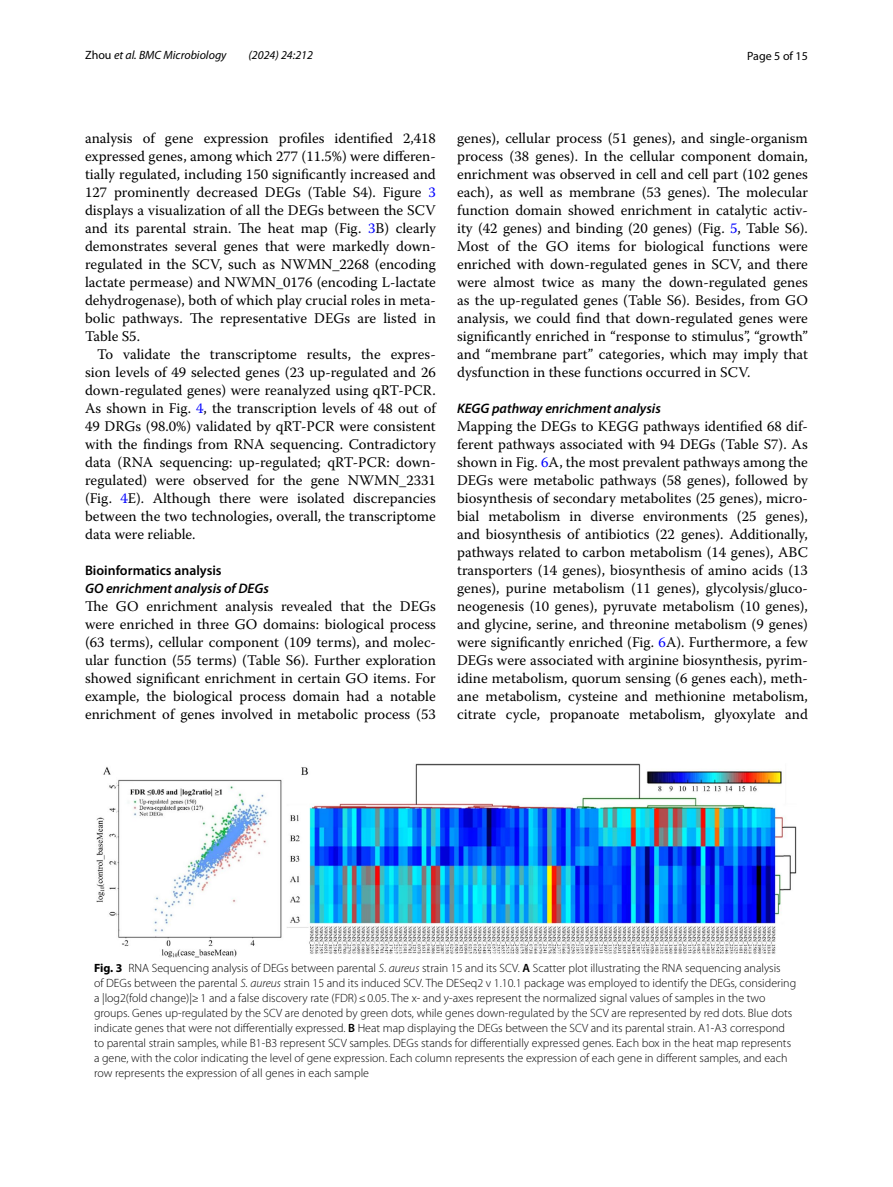
<style>
.page{position:relative;width:893px;height:1187px;background:#fff}
.page>*{position:absolute;margin:0;border:0;box-sizing:border-box;transform-origin:0 0}
.t1{font:14.7px/18px "Warnock Pro";color:#000;text-align:justify}
.t2{font:italic 600 13.8px "Myriad Pro";color:#000}
.t3{font:600 13.8px "Myriad Pro";color:#000}
.t4{font:300 12px/15px "Myriad Pro";color:#000}
.t5{font:italic 12px "Myriad Pro";color:#000}
.t6{font:12px "Myriad Pro";color:#000}
.s1{font-style:normal}
.s2{color:#00f}
.s3{font-weight:700}
.s4{font-style:italic}
.s5{font-weight:600}
</style>
<div class="page">
<img style="left:96px;top:763px;width:701px;height:194px">
<p class="t5" style="left:85px;top:48px;width:143px"><span class="s1">Zhou</span> et al. BMC Microbiology</p>
<p class="t5" style="left:248px;top:48px;width:66px">(2024) 24:212</p>
<p class="t6" style="left:747px;top:48px;width:62px">Page 5 of 15</p>
<p class="t1" style="left:85px;top:128px;width:352px">analysis of gene expression profiles identified 2,418 expressed genes, among which 277 (11.5%) were differen&shy;tially regulated, including 150 significantly increased and 127 prominently decreased DEGs (Table S4). Figure <span class="s2">3 </span>displays a visualization of all the DEGs between the SCV and its parental strain. The heat map (Fig. <span class="s2">3</span>B) clearly demonstrates several genes that were markedly down&shy;regulated in the SCV, such as NWMN_2268 (encoding lactate permease) and NWMN_0176 (encoding L-lactate dehydrogenase), both of which play crucial roles in meta&shy;bolic pathways. The representative DEGs are listed in Table S5.</p>
<p class="t1" style="left:85px;top:344px;width:352px;text-indent:12px">To validate the transcriptome results, the expres&shy;sion levels of 49 selected genes (23 up-regulated and 26 down-regulated genes) were reanalyzed using qRT-PCR.<br>As shown in Fig. <span class="s2">4</span>, the transcription levels of 48 out of 49 DRGs (98.0%) validated by qRT-PCR were consistent with the findings from RNA sequencing. Contradictory data (RNA sequencing: up-regulated; qRT-PCR: down&shy;regulated) were observed for the gene NWMN_2331 (Fig. <span class="s2">4</span>E). Although there were isolated discrepancies between the two technologies, overall, the transcriptome data were reliable.</p>
<p class="t3" style="left:85px;top:561px;width:138px">Bioinformatics analysis</p>
<p class="t2" style="left:85px;top:579px;width:185px">GO enrichment analysis of DEGs</p>
<p class="t1" style="left:85px;top:596px;width:352px">The GO enrichment analysis revealed that the DEGs were enriched in three GO domains: biological process (63 terms), cellular component (109 terms), and molec&shy;ular function (55 terms) (Table S6). Further exploration showed significant enrichment in certain GO items. For example, the biological process domain had a notable enrichment of genes involved in metabolic process (53</p>
<p class="t1" style="left:457px;top:128px;width:352px">genes), cellular process (51 genes), and single-organism process (38 genes). In the cellular component domain, enrichment was observed in cell and cell part (102 genes each), as well as membrane (53 genes). The molecular function domain showed enrichment in catalytic activ&shy;ity (42 genes) and binding (20 genes) (Fig. <span class="s2">5</span>, Table S6).<br>Most of the GO items for biological functions were enriched with down-regulated genes in SCV, and there were almost twice as many the down-regulated genes as the up-regulated genes (Table S6). Besides, from GO analysis, we could find that down-regulated genes were significantly enriched in “response to stimulus”, “growth” and “membrane part” categories, which may imply that dysfunction in these functions occurred in SCV.</p>
<p class="t2" style="left:457px;top:399px;width:205px">KEGG pathway enrichment analysis</p>
<p class="t1" style="left:457px;top:416px;width:352px">Mapping the DEGs to KEGG pathways identified 68 dif&shy;ferent pathways associated with 94 DEGs (Table S7). As shown in Fig. <span class="s2">6</span>A, the most prevalent pathways among the DEGs were metabolic pathways (58 genes), followed by biosynthesis of secondary metabolites (25 genes), micro&shy;bial metabolism in diverse environments (25 genes), and biosynthesis of antibiotics (22 genes). Additionally, pathways related to carbon metabolism (14 genes), ABC transporters (14 genes), biosynthesis of amino acids (13 genes), purine metabolism (11 genes), glycolysis/gluco&shy;neogenesis (10 genes), pyruvate metabolism (10 genes), and glycine, serine, and threonine metabolism (9 genes) were significantly enriched (Fig. <span class="s2">6</span>A). Furthermore, a few DEGs were associated with arginine biosynthesis, pyrim&shy;idine metabolism, quorum sensing (6 genes each), meth&shy;ane metabolism, cysteine and methionine metabolism, citrate cycle, propanoate metabolism, glyoxylate and</p>
<p class="t4" style="left:94px;top:960px;width:704px"><span class="s3">Fig. 3</span> RNA Sequencing analysis of DEGs between parental <span class="s4">S</span>. <span class="s4">aureus</span> strain 15 and its SCV. <span class="s5">A</span> Scatter plot illustrating the RNA sequencing analysis<br>of DEGs between the parental <span class="s4">S</span>. <span class="s4">aureus</span> strain 15 and its induced SCV. The DESeq2 v 1.10.1 package was employed to identify the DEGs, considering a |log2(fold change)|≥1 and a false discovery rate (FDR)≤0.05. The x- and y-axes represent the normalized signal values of samples in the two groups. Genes up-regulated by the SCV are denoted by green dots, while genes down-regulated by the SCV are represented by red dots. Blue dots indicate genes that were not differentially expressed. <span class="s5">B</span> Heat map displaying the DEGs between the SCV and its parental strain. A1-A3 correspond to parental strain samples, while B1-B3 represent SCV samples. DEGs stands for differentially expressed genes. Each box in the heat map represents a gene, with the color indicating the level of gene expression. Each column represents the expression of each gene in different samples, and each row represents the expression of all genes in each sample</p>
</div>
